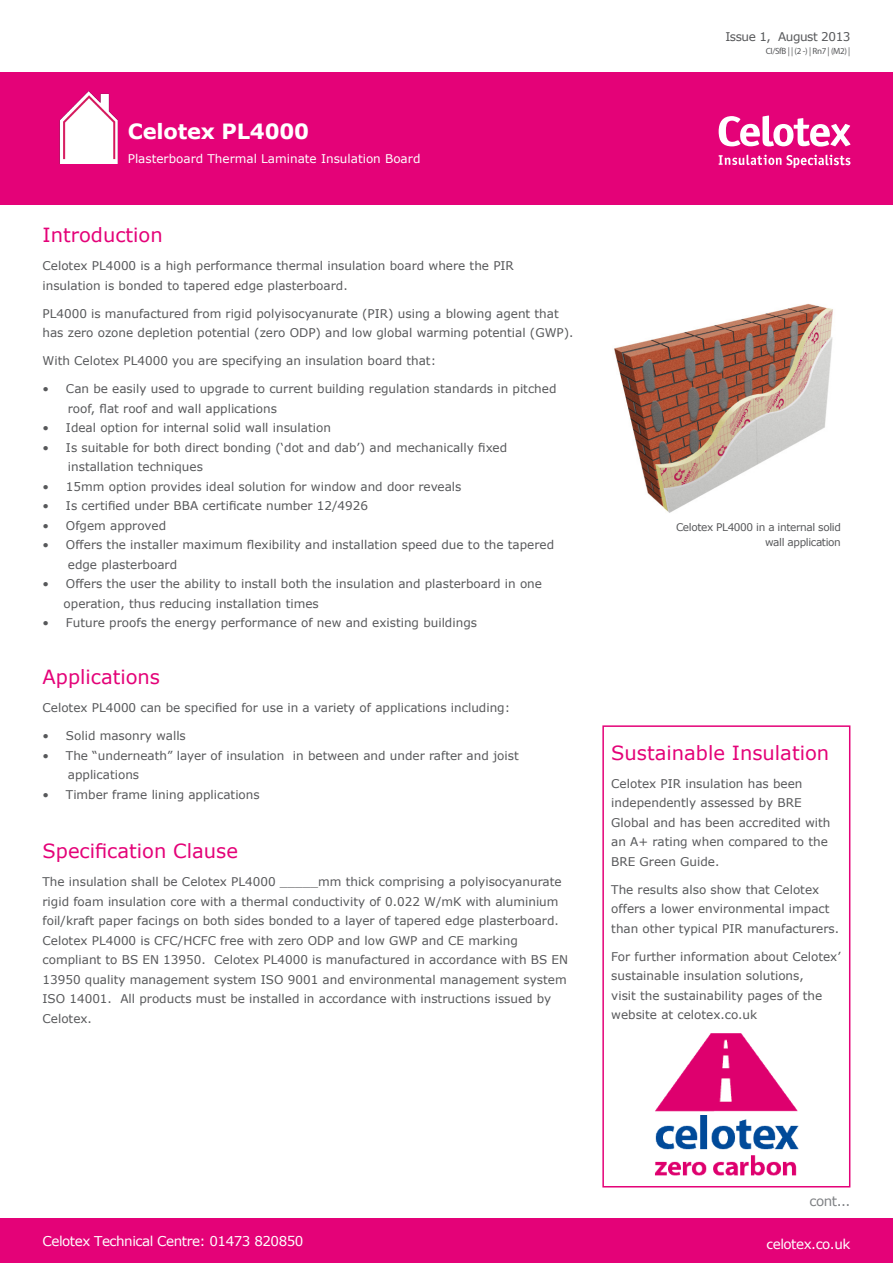
<style>
.page{position:relative;width:893px;height:1263px;background:#fff}
.page>*{position:absolute;margin:0;border:0;box-sizing:border-box;transform-origin:0 0}
.t1{font:700 21px "Verdana";letter-spacing:-.01em;color:#fff}
.t2{font:19.5px "Verdana";color:#e40278}
.t3{font:13.5px "Verdana";letter-spacing:-.035em;color:#fff}
.t4{font:13.5px "Verdana";color:#808285}
.t5{font:12px/19.5px "Verdana";color:#57585a}
.t6{font:12px "Verdana";color:#fff}
.t7{font:12px "Verdana";letter-spacing:-.035em;color:#57585a}
.t8{font:10.5px "Verdana";letter-spacing:-.035em;color:#57585a}
.t9{font:9px "Myriad Pro";letter-spacing:-.035em;color:#57585a}
.s1{font-family:"Myriad Pro";font-size:15px}
</style>
<div class="page">
<div style="left:602px;top:725px;width:248px;height:462px;border:2px solid #e40278"></div>
<div style="left:0;top:1218px;width:893px;height:45px;background:#e40278"></div>
<div style="left:0;top:72px;width:893px;height:132px;background:#e40278"></div>
<svg style="left:719px;top:116px;width:131px;height:31px"></svg>
<svg style="left:719px;top:155px;width:131px;height:13px"></svg>
<img style="left:614px;top:304px;width:219px;height:209px">
<img style="left:60px;top:91px;width:58px;height:73px">
<img style="left:655px;top:1034px;width:144px;height:142px">
<p class="t1" style="left:128px;top:118px;width:183px">Celotex PL4000</p>
<p class="t6" style="left:128px;top:151px;width:294px">Plasterboard Thermal Laminate Insulation Board</p>
<p class="t2" style="left:43px;top:223px;width:122px">Introduction</p>
<p class="t5" style="left:43px;top:256px;width:473px">Celotex PL4000 is a high performance thermal insulation board where the PIR insulation is bonded to tapered edge plasterboard.</p>
<p class="t5" style="left:43px;top:303px;width:533px">PL4000 is manufactured from rigid polyisocyanurate (PIR) using a blowing agent that has zero ozone depletion potential (zero ODP) and low global warming potential (GWP).</p>
<p class="t5" style="left:43px;top:351px;width:395px">With Celotex PL4000 you are specifying an insulation board that:</p>
<p class="t5" style="left:68px;top:379px;width:490px;text-indent:-25px">• Can be easily used to upgrade to current building regulation standards in pitched roof, flat roof and wall applications</p>
<p class="t5" style="left:43px;top:418px;width:290px">• Ideal option for internal solid wall insulation</p>
<p class="t5" style="left:68px;top:437px;width:441px;text-indent:-25px">• Is suitable for both direct bonding (‘dot and dab’) and mechanically fixed installation techniques</p>
<p class="t5" style="left:43px;top:476px;width:420px">• 15mm option provides ideal solution for window and door reveals</p>
<p class="t5" style="left:43px;top:496px;width:327px">• Is certified under BBA certificate number 12/4926</p>
<p class="t5" style="left:43px;top:515px;width:125px">• Ofgem approved</p>
<p class="t5" style="left:68px;top:535px;width:488px;text-indent:-25px">• Offers the installer maximum flexibility and installation speed due to the tapered edge plasterboard</p>
<p class="t5" style="left:64px;top:574px;width:480px;text-indent:-21px">• Offers the user the ability to install both the insulation and plasterboard in one operation, thus reducing installation times</p>
<p class="t5" style="left:43px;top:613px;width:436px">• Future proofs the energy performance of new and existing buildings</p>
<p class="t2" style="left:43px;top:665px;width:119px">Applications</p>
<p class="t5" style="left:43px;top:698px;width:469px">Celotex PL4000 can be specified for use in a variety of applications including:</p>
<p class="t5" style="left:43px;top:726px;width:145px">• Solid masonry walls</p>
<p class="t5" style="left:68px;top:745px;width:452px;text-indent:-25px">• The “underneath” layer of insulation in between and under rafter and joist applications</p>
<p class="t5" style="left:43px;top:784px;width:219px">• Timber frame lining applications</p>
<p class="t2" style="left:43px;top:839px;width:197px">Specification Clause</p>
<p class="t5" style="left:43px;top:872px;width:527px">The insulation shall be Celotex PL4000 _____mm thick comprising a polyisocyanurate rigid foam insulation core with a thermal conductivity of 0.022 W/mK with aluminium foil/kraft paper facings on both sides bonded to a layer of tapered edge plasterboard.<br>Celotex PL4000 is CFC/HCFC free with zero ODP and low GWP and CE marking compliant to BS EN 13950. Celotex PL4000 is manufactured in accordance with BS EN 13950 quality management system ISO 9001 and environmental management system ISO 14001. All products must be installed in accordance with instructions issued by Celotex.</p>
<p class="t7" style="left:725px;top:29px;width:127px">Issue 1, August 2013</p>
<p class="t9" style="left:766px;top:46px;width:86px">CI/SfB | | (2 -) | Rn7 | (M2) |</p>
<p class="t8" style="left:676px;top:521px;width:166px">Celotex PL4000 in a internal solid</p>
<p class="t8" style="left:765px;top:536px;width:77px">wall application</p>
<p class="t2" style="left:611px;top:740px;width:219px">Sustainable Insulation</p>
<p class="t5" style="left:611px;top:773px;width:221px">Celotex PIR insulation has been independently assessed by BRE<br>Global and has been accredited with an A+ rating when compared to the<br>BRE Green Guide.</p>
<p class="t5" style="left:611px;top:879px;width:229px">The results also show that Celotex offers a lower environmental impact than other typical PIR manufacturers.</p>
<p class="t5" style="left:611px;top:946px;width:231px">For further information about Celotex’ sustainable insulation solutions,<br>visit the sustainability pages of the website at celotex.co.uk</p>
<p class="t3" style="left:43px;top:1232px;width:262px">Celotex Technical Centre: 01473 820850</p>
<p class="t4" style="left:809px;top:1193px;width:42px">cont...</p>
<p class="t3" style="left:767px;top:1235px;width:85px"><span class="s1">c</span>elotex.co.uk</p>
</div>
